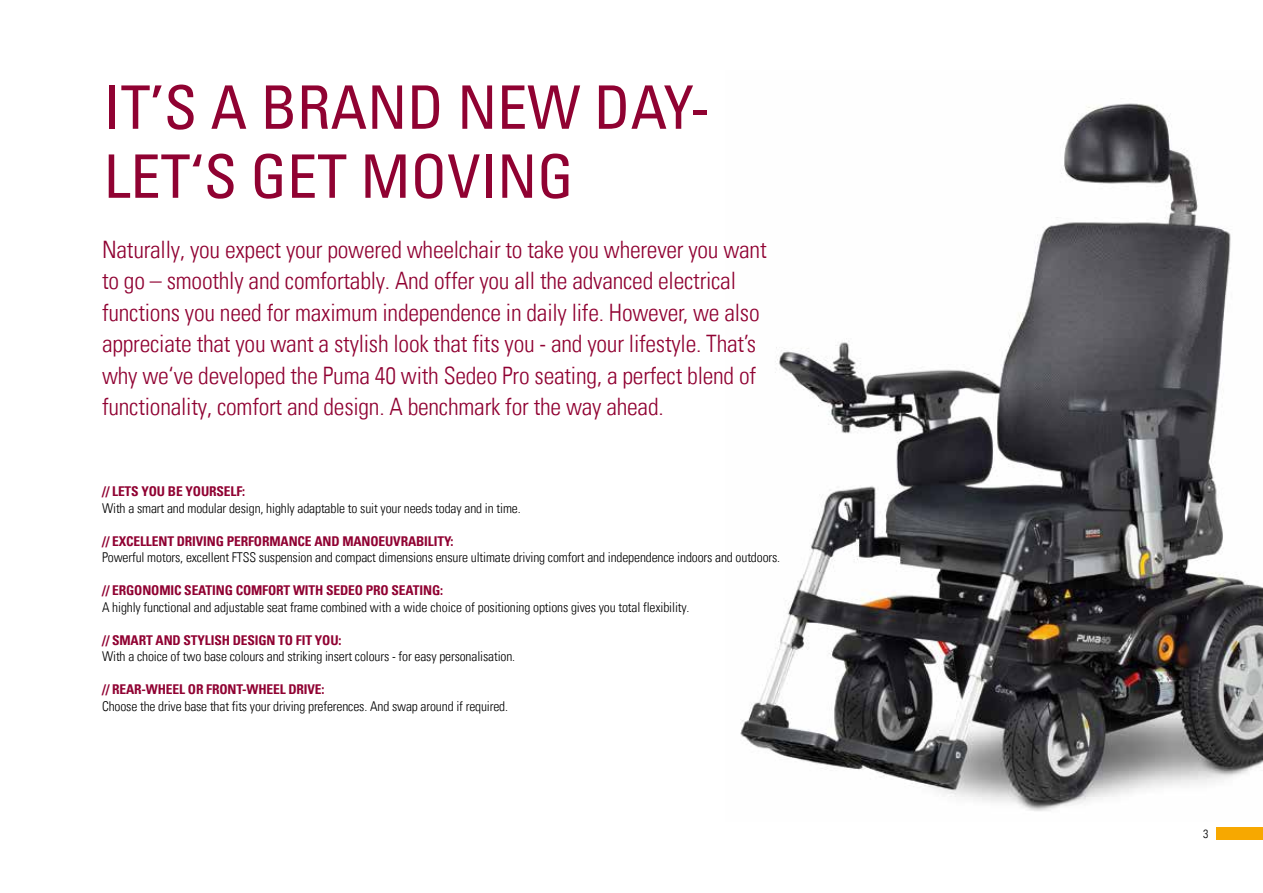
<style>
.page{position:relative;width:1263px;height:893px;background:#fff}
.page>*{position:absolute;margin:0;border:0;box-sizing:border-box;transform-origin:0 0}
.t1{font:condensed 60px/69px "Univers Com 57";color:#900232}
.t2{font:24px/31.5px "Univers Com 47 Light Cond";letter-spacing:-.01em;color:#900232}
.t3{font:13.5px "Univers Com 47 Light Cond";letter-spacing:-.01em;color:#000}
.t4{font:13.5px "Univers Com 67 Bold Cond";letter-spacing:-.01em;color:#900232}
.t5{font:12px "Univers Com 47 Light Cond";color:#000}
</style>
<div class="page">
<div style="left:1216px;top:827px;width:47px;height:12px;background:#f7a800"></div>
<img style="left:740px;top:103px;width:523px;height:708px">
<h1 class="t1" style="left:104px;top:72px;width:608px">IT’S A BRAND NEW DAY-<br>LET‘S GET MOVING</h1>
<p class="t2" style="left:102px;top:234px;width:666px">Naturally, you expect your powered wheelchair to take you wherever you want to go – smoothly and comfortably. And offer you all the advanced electrical functions you need for maximum independence in daily life. However, we also appreciate that you want a stylish look that fits you - and your lifestyle. That’s why we‘ve developed the Puma 40 with Sedeo Pro seating, a perfect blend of functionality, comfort and design. A benchmark for the way ahead.</p>
<p class="t4" style="left:102px;top:483px;width:145px">// LETS YOU BE YOURSELF:</p>
<p class="t3" style="left:102px;top:500px;width:420px">With a smart and modular design, highly adaptable to suit your needs today and in time.</p>
<p class="t4" style="left:102px;top:533px;width:353px">// EXCELLENT DRIVING PERFORMANCE AND MANOEUVRABILITY:</p>
<p class="t3" style="left:102px;top:549px;width:680px">Powerful motors, excellent FTSS suspension and compact dimensions ensure ultimate driving comfort and independence indoors and outdoors.</p>
<p class="t4" style="left:102px;top:582px;width:343px">// ERGONOMIC SEATING COMFORT WITH SEDEO PRO SEATING:</p>
<p class="t3" style="left:102px;top:599px;width:589px">A highly functional and adjustable seat frame combined with a wide choice of positioning options gives you total flexibility.</p>
<p class="t4" style="left:102px;top:632px;width:241px">// SMART AND STYLISH DESIGN TO FIT YOU:</p>
<p class="t3" style="left:102px;top:648px;width:415px">With a choice of two base colours and striking insert colours - for easy personalisation.</p>
<p class="t4" style="left:102px;top:681px;width:224px">// REAR-WHEEL OR FRONT-WHEEL DRIVE:</p>
<p class="t3" style="left:102px;top:698px;width:408px">Choose the drive base that fits your driving preferences. And swap around if required.</p>
<p class="t5" style="left:1203px;top:826px;width:7px">3</p>
</div>
